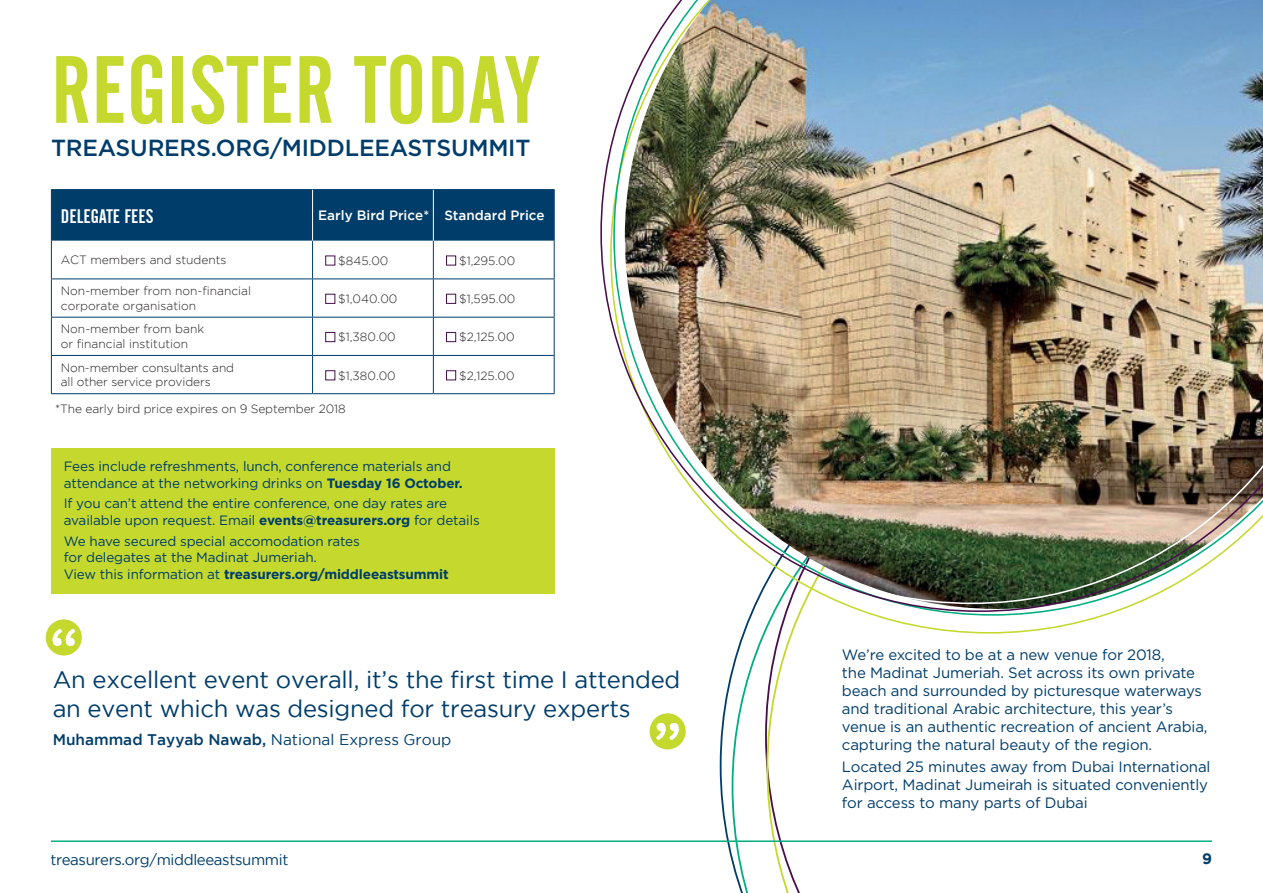
<style>
.page{position:relative;width:1263px;height:893px;background:#fff}
.page>*{position:absolute;margin:0;border:0;box-sizing:border-box;transform-origin:0 0}
.t1{font:94.5px "Alternate Gothic No 2 BT";letter-spacing:.01em;color:#c4d82d}
.t2{font:23.85px/29.2px "Gotham";letter-spacing:-.01em;color:#003d6a}
.t3{font:500 23.25px "Gotham";letter-spacing:-.01em;color:#003d6a}
.t4{font:19.5px "Alternate Gothic No 2 BT";letter-spacing:.01em;color:#fff}
.t5{font:500 15.3px "Gotham";color:#003d6a}
.t6{font:15px/18px "Gotham";letter-spacing:-.01em;color:#003d6a}
.t7{font:15px "Gotham";letter-spacing:-.025em;color:#003d6a}
.t8{font:700 15px "Gotham";color:#003d6a}
.t9{font:13.5px/16.5px "Gotham";letter-spacing:-.01em;color:#003d6a}
.t10{font:500 13.5px "Gotham";color:#fff}
.t11{font:300 12px/14.4px "Gotham";color:#231f20}
.s1{font-weight:700}
.s2{font-weight:400}
</style>
<div class="page">
<div style="left:51px;top:448px;width:503px;height:145px;background:#c4d82d"></div>
<svg style="left:732px;top:634px;width:68px;height:259px"></svg>
<img style="left:600px;top:0;width:663px;height:612px">
<div style="left:52px;top:190px;width:502px;height:51px;background:#003d6a"></div>
<hr style="left:51px;top:189px;width:262px;height:1px;background:#003d6a">
<hr style="left:51px;top:190px;width:1px;height:51px;background:#003d6a">
<hr style="left:51px;top:241px;width:1px;height:38px;background:#003d6a">
<hr style="left:312px;top:241px;width:1px;height:38px;background:#003d6a">
<hr style="left:433px;top:241px;width:1px;height:38px;background:#003d6a">
<hr style="left:554px;top:241px;width:1px;height:38px;background:#003d6a">
<hr style="left:51px;top:279px;width:262px;height:1px;background:#003d6a">
<hr style="left:51px;top:279px;width:1px;height:38px;background:#003d6a">
<hr style="left:313px;top:279px;width:120px;height:1px;background:#003d6a">
<hr style="left:312px;top:279px;width:1px;height:38px;background:#003d6a">
<hr style="left:433px;top:279px;width:122px;height:1px;background:#003d6a">
<hr style="left:433px;top:279px;width:1px;height:38px;background:#003d6a">
<hr style="left:554px;top:279px;width:1px;height:38px;background:#003d6a">
<hr style="left:51px;top:317px;width:262px;height:1px;background:#003d6a">
<hr style="left:51px;top:318px;width:1px;height:37px;background:#003d6a">
<hr style="left:313px;top:317px;width:120px;height:1px;background:#003d6a">
<hr style="left:312px;top:318px;width:1px;height:37px;background:#003d6a">
<hr style="left:433px;top:317px;width:122px;height:1px;background:#003d6a">
<hr style="left:433px;top:318px;width:1px;height:37px;background:#003d6a">
<hr style="left:554px;top:318px;width:1px;height:37px;background:#003d6a">
<hr style="left:51px;top:355px;width:262px;height:1px;background:#003d6a">
<hr style="left:51px;top:356px;width:1px;height:37px;background:#003d6a">
<hr style="left:313px;top:355px;width:120px;height:1px;background:#003d6a">
<hr style="left:312px;top:356px;width:1px;height:37px;background:#003d6a">
<hr style="left:433px;top:355px;width:122px;height:1px;background:#003d6a">
<hr style="left:433px;top:356px;width:1px;height:37px;background:#003d6a">
<hr style="left:554px;top:356px;width:1px;height:37px;background:#003d6a">
<hr style="left:51px;top:393px;width:262px;height:1px;background:#003d6a">
<hr style="left:313px;top:393px;width:120px;height:1px;background:#003d6a">
<hr style="left:433px;top:393px;width:122px;height:1px;background:#003d6a">
<hr style="left:313px;top:189px;width:120px;height:1px;background:#003d6a">
<hr style="left:433px;top:189px;width:122px;height:1px;background:#003d6a">
<hr style="left:554px;top:190px;width:1px;height:51px;background:#003d6a">
<hr style="left:312px;top:190px;width:1px;height:51px;background:#fff">
<hr style="left:433px;top:190px;width:1px;height:51px;background:#fff">
<div style="left:325px;top:256px;width:10px;height:9px;border:1px solid #480e4b"></div>
<div style="left:446px;top:256px;width:10px;height:9px;border:1px solid #480e4b"></div>
<div style="left:325px;top:294px;width:10px;height:10px;border:1px solid #480e4b"></div>
<div style="left:446px;top:294px;width:10px;height:10px;border:1px solid #480e4b"></div>
<div style="left:325px;top:332px;width:10px;height:10px;border:1px solid #480e4b"></div>
<div style="left:446px;top:332px;width:10px;height:10px;border:1px solid #480e4b"></div>
<div style="left:325px;top:370px;width:10px;height:10px;border:1px solid #480e4b"></div>
<div style="left:446px;top:370px;width:10px;height:10px;border:1px solid #480e4b"></div>
<div style="left:46px;top:619px;width:36px;height:36px;background:#c4d82d;border-radius:50%"></div>
<svg style="left:52px;top:629px;width:24px;height:17px"></svg>
<div style="left:649px;top:713px;width:37px;height:36px;background:#c4d82d;border-radius:50%"></div>
<svg style="left:656px;top:722px;width:23px;height:18px"></svg>
<hr style="left:51px;top:840px;width:1161px;height:2px;background:#00ae80">
<h1 class="t1" style="left:51px;top:37px;width:489px">REGISTER TODAY</h1>
<h3 class="t3" style="left:51px;top:132px;width:481px">TREASURERS.ORG/MIDDLEEASTSUMMIT</h3>
<h3 class="t4" style="left:61px;top:205px;width:94px">DELEGATE FEES</h3>
<p class="t10" style="left:318px;top:208px;width:228px">Early Bird Price* Standard Price</p>
<p class="t11" style="left:61px;top:253px;width:167px">ACT members and students</p>
<p class="t11" style="left:338px;top:253px;width:52px">$845.00</p>
<p class="t11" style="left:459px;top:253px;width:58px">$1,295.00</p>
<p class="t11" style="left:61px;top:284px;width:192px">Non-member from non-financial corporate organisation</p>
<p class="t11" style="left:338px;top:291px;width:61px">$1,040.00</p>
<p class="t11" style="left:459px;top:291px;width:58px">$1,595.00</p>
<p class="t11" style="left:61px;top:322px;width:145px">Non-member from bank or financial institution</p>
<p class="t11" style="left:338px;top:330px;width:59px">$1,380.00</p>
<p class="t11" style="left:459px;top:330px;width:57px">$2,125.00</p>
<p class="t11" style="left:61px;top:360px;width:175px">Non-member consultants and all other service providers</p>
<p class="t11" style="left:338px;top:368px;width:59px">$1,380.00</p>
<p class="t11" style="left:459px;top:368px;width:57px">$2,125.00</p>
<p class="t11" style="left:55px;top:401px;width:292px">*The early bird price expires on 9 September 2018</p>
<p class="t9" style="left:64px;top:458px;width:400px">Fees include refreshments, lunch, conference materials and attendance at the networking drinks on <span class="s1">Tuesday 16 October.</span></p>
<p class="t9" style="left:64px;top:495px;width:417px">If you can’t attend the entire conference, one day rates are available upon request. Email <span class="s1">events@treasurers.org</span> for details</p>
<p class="t9" style="left:64px;top:532px;width:387px">We have secured special accomodation rates<br>for delegates at the Madinat Jumeriah.<br>View this information at <span class="s1">treasurers.org/middleeastsummit</span></p>
<h2 class="t2" style="left:53px;top:664px;width:629px">An excellent event overall, it’s the first time I attended an event which was designed for treasury experts</h2>
<p class="t5" style="left:53px;top:731px;width:400px">Muhammad Tayyab Nawab, <span class="s2">National Express Group</span></p>
<p class="t6" style="left:842px;top:645px;width:367px">We’re excited to be at a new venue for 2018,<br>the Madinat Jumeriah. Set across its own private beach and surrounded by picturesque waterways and traditional Arabic architecture, this year’s venue is an authentic recreation of ancient Arabia, capturing the natural beauty of the region.</p>
<p class="t6" style="left:842px;top:757px;width:370px">Located 25 minutes away from Dubai International<br>Airport, Madinat Jumeirah is situated conveniently for access to many parts of Dubai</p>
<p class="t7" style="left:50px;top:851px;width:239px">treasurers.org/middleeastsummit</p>
<p class="t8" style="left:1202px;top:850px;width:11px">9</p>
</div>
